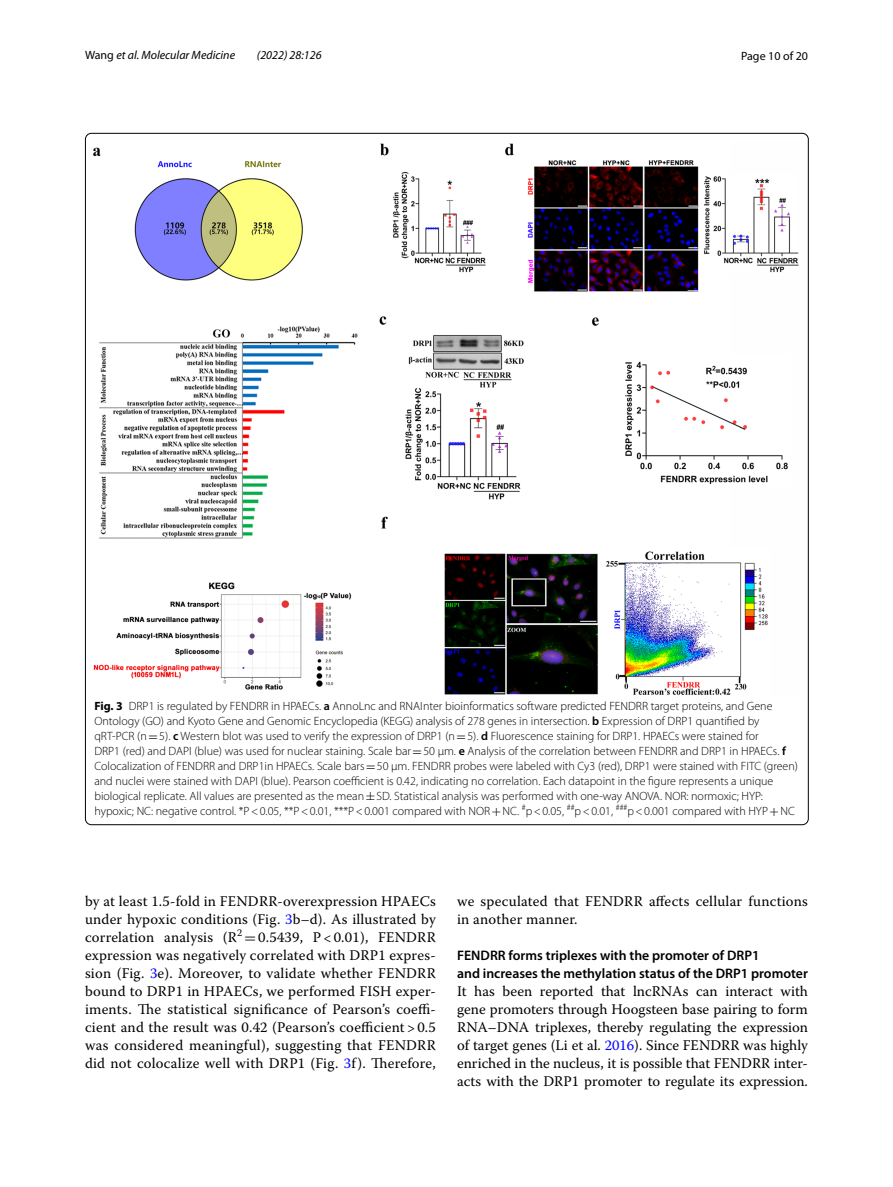
<style>
.page{position:relative;width:893px;height:1187px;background:#fff}
.page>*{position:absolute;margin:0;border:0;box-sizing:border-box;transform-origin:0 0}
.t1{font:14.7px/18px "Warnock Pro";letter-spacing:.015em;color:#000;text-align:justify}
.t2{font:600 13.8px/18px "Myriad Pro";color:#000}
.t3{font:300 12px/15px "Myriad Pro";color:#000}
.t4{font:italic 12px "Myriad Pro";color:#000}
.t5{font:12px "Myriad Pro";color:#000}
.s1{font-style:normal}
.s2{font-weight:700}
.s3{font-weight:600}
.s4{font-family:"MTSY";font-weight:400}
.s5{color:#00f}
.s6{font-family:"MTSY"}
</style>
<div class="page">
<img style="left:94px;top:143px;width:705px;height:552px">
<p class="t4" style="left:85px;top:48px;width:152px"><span class="s1">Wang</span> et al. Molecular Medicine</p>
<p class="t4" style="left:257px;top:48px;width:66px">(2022) 28:126</p>
<p class="t5" style="left:741px;top:48px;width:68px">Page 10 of 20</p>
<p class="t3" style="left:94px;top:699px;width:705px"><span class="s2">Fig. 3</span> DRP1 is regulated by FENDRR in HPAECs. <span class="s3">a</span> AnnoLnc and RNAInter bioinformatics software predicted FENDRR target proteins, and Gene Ontology (GO) and Kyoto Gene and Genomic Encyclopedia (KEGG) analysis of 278 genes in intersection. <span class="s3">b</span> Expression of DRP1 quantified by qRT-PCR (n<span class="s4">=</span>5). <span class="s3">c</span> Western blot was used to verify the expression of DRP1 (n<span class="s4">=</span>5). <span class="s3">d</span> Fluorescence staining for DRP1. HPAECs were stained for<br>DRP1 (red) and DAPI (blue) was used for nuclear staining. Scale bar<span class="s4">=</span>50 μm. <span class="s3">e</span> Analysis of the correlation between FENDRR and DRP1 in HPAECs. <span class="s3">f </span>Colocalization of FENDRR and DRP1in HPAECs. Scale bars<span class="s4">=</span>50 µm. FENDRR probes were labeled with Cy3 (red), DRP1 were stained with FITC (green) and nuclei were stained with DAPI (blue). Pearson coefficient is 0.42, indicating no correlation. Each datapoint in the figure represents a unique biological replicate. All values are presented as the mean<span class="s4">±</span>SD. Statistical analysis was performed with one-way ANOVA. NOR: normoxic; HYP: hypoxic; NC: negative control. *P&lt;0.05, **P&lt;0.01, ***P&lt;0.001 compared with NOR<span class="s4">+</span>NC. <sup>#</sup>p&lt;0.05, <sup>##</sup>p&lt;0.01, <sup>###</sup>p&lt;0.001 compared with HYP<span class="s4">+</span>NC</p>
<p class="t1" style="left:85px;top:891px;width:352px">by at least 1.5-fold in FENDRR-overexpression HPAECs under hypoxic conditions (Fig. <span class="s5">3</span>b–d). As illustrated by correlation analysis (R<sup>2</sup> <span class="s6">=</span>0.5439, P &lt; 0.01), FENDRR expression was negatively correlated with DRP1 expres&shy;sion (Fig. <span class="s5">3</span>e). Moreover, to validate whether FENDRR bound to DRP1 in HPAECs, we performed FISH exper&shy;iments. The statistical significance of Pearson’s coeffi&shy;cient and the result was 0.42 (Pearson’s coefficient &gt; 0.5 was considered meaningful), suggesting that FENDRR did not colocalize well with DRP1 (Fig. <span class="s5">3</span>f). Therefore,</p>
<p class="t1" style="left:457px;top:891px;width:352px">we speculated that FENDRR affects cellular functions in another manner.</p>
<p class="t2" style="left:457px;top:945px;width:352px">FENDRR forms triplexes with the promoter of DRP1<br>and increases the methylation status of the DRP1 promoter</p>
<p class="t1" style="left:457px;top:981px;width:352px">It has been reported that lncRNAs can interact with gene promoters through Hoogsteen base pairing to form RNA–DNA triplexes, thereby regulating the expression of target genes (Li et al. <span class="s5">2016</span>). Since FENDRR was highly enriched in the nucleus, it is possible that FENDRR inter&shy;acts with the DRP1 promoter to regulate its expression.</p>
</div>
